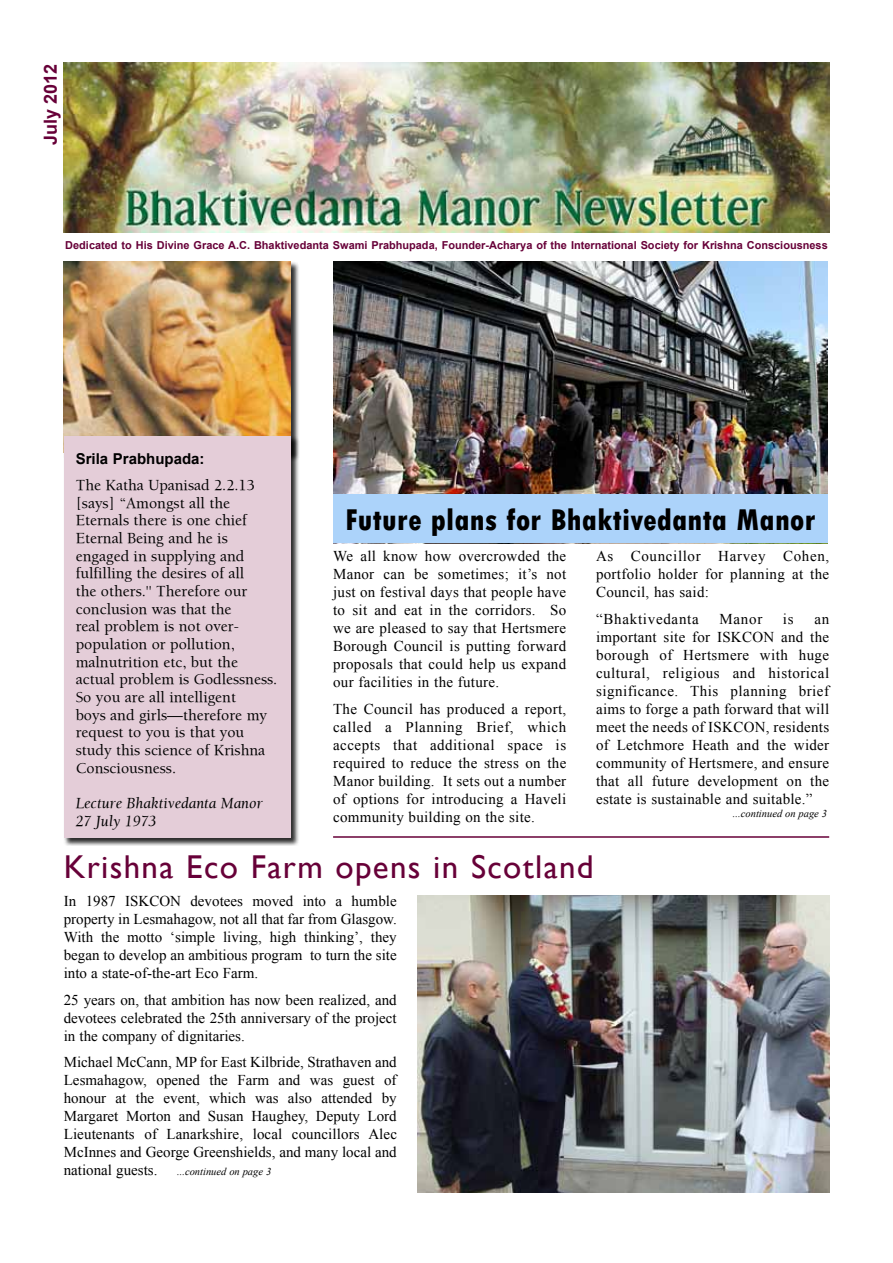
<style>
.page{position:relative;width:893px;height:1263px;background:#fff}
.page>*{position:absolute;margin:0;border:0;box-sizing:border-box;transform-origin:0 0}
.t1{font:33px "Gill Sans";letter-spacing:.04em;color:#670038}
.t2{font:800 condensed 31.5px "Tw Cen";letter-spacing:.01em;color:#000}
.t3{font:700 18px "Arial";color:#670038}
.t4{font:15.75px/17.7px "Balaram";color:#000}
.t5{font:italic 15.75px/17.7px "Balaram";color:#000}
.t6{font:15px/18px "Times New Roman";letter-spacing:.02em;color:#000;text-align:justify}
.t7{font:700 15px "Arial";color:#000}
.t8{font:15px "Times New Roman";letter-spacing:.05em;color:#000}
.t9{font:700 10.95px "Arial";color:#670038}
.t10{font:italic 10.5px "Times New Roman";color:#000}
</style>
<div class="page">
<img style="left:417px;top:896px;width:412px;height:297px">
<div style="left:63px;top:261px;width:236px;height:201px;background:#000;opacity:.83"></div>
<img style="left:64px;top:261px;width:227px;height:174px">
<img style="left:64px;top:63px;width:765px;height:170px">
<div style="left:63px;top:435px;width:236px;height:411px;background:#000;opacity:.83"></div>
<div style="left:64px;top:436px;width:227px;height:402px;background:#e4cdd8"></div>
<hr style="left:333px;top:836px;width:496px;height:2px;background:#670038">
<img style="left:333px;top:261px;width:495px;height:233px">
<div style="left:333px;top:494px;width:495px;height:49px;background:#acd3fa"></div>
<p class="t3" style="left:39px;top:145px;width:83px;rotate:-90deg">July 2012</p>
<p class="t9" style="left:65px;top:237px;width:764px">Dedicated to His Divine Grace A.C. Bhaktivedanta Swami Prabhupada, Founder-Acharya of the International Society for Krishna Consciousness</p>
<p class="t7" style="left:76px;top:448px;width:130px">Srila Prabhupada:</p>
<p class="t4" style="left:76px;top:476px;width:203px">The Katha Upanisad 2.2.13 [says] “Amongst all the<br>Eternals there is one chief<br>Eternal Being and he is engaged in supplying and fulfilling the desires of all<br>the others.'' Therefore our conclusion was that the<br>real problem is not over&shy;population or pollution, malnutrition etc, but the actual problem is Godlessness.<br>So you are all intelligent<br>boys and girls—therefore my request to you is that you study this science of Krishna<br>Consciousness.</p>
<p class="t5" style="left:76px;top:794px;width:188px">Lecture Bhaktivedanta Manor<br>27 July 1973</p>
<h1 class="t1" style="left:64px;top:848px;width:531px">Krishna Eco Farm opens in Scotland</h1>
<p class="t6" style="left:64px;top:892px;width:334px">In 1987 ISKCON devotees moved into a humble property in Lesmahagow, not all that far from Glasgow.<br>With the motto ‘simple living, high thinking’, they began to develop an ambitious program to turn the site into a state-of-the-art Eco Farm.</p>
<p class="t6" style="left:64px;top:990px;width:334px">25 years on, that ambition has now been realized, and devotees celebrated the 25th anniversary of the project in the company of dignitaries.</p>
<p class="t6" style="left:64px;top:1053px;width:335px">Michael McCann, MP for East Kilbride, Strathaven and Lesmahagow, opened the Farm and was guest of honour at the event, which was also attended by Margaret Morton and Susan Haughey, Deputy Lord Lieutenants of Lanarkshire, local councillors Alec McInnes and George Greenshields, and many local and national guests.</p>
<h2 class="t2" style="left:345px;top:501px;width:472px">Future plans for Bhaktivedanta Manor</h2>
<p class="t6" style="left:333px;top:547px;width:235px">We all know how overcrowded the Manor can be sometimes; it’s not just on festival days that people have to sit and eat in the corridors. So we are pleased to say that Hertsmere Borough Council is putting forward proposals that could help us expand our facilities in the future.</p>
<p class="t6" style="left:333px;top:699px;width:235px">The Council has produced a report, called a Planning Brief, which accepts that additional space is required to reduce the stress on the Manor building. It sets out a number of options for introducing a Haveli community building on the site.</p>
<p class="t6" style="left:596px;top:547px;width:235px">As Councillor Harvey Cohen, portfolio holder for planning at the Council, has said:</p>
<p class="t8" style="left:596px;top:608px;width:104px">“Bhaktivedanta</p>
<p class="t6" style="left:719px;top:609px;width:44px">Manor</p>
<p class="t6" style="left:783px;top:609px;width:12px">is</p>
<p class="t6" style="left:596px;top:609px;width:235px;text-indent:218px">an important site for ISKCON and the borough of Hertsmere with huge cultural, religious and historical significance. This planning brief aims to forge a path forward that will meet the needs of ISKCON, residents of Letchmore Heath and the wider community of Hertsmere, and ensure that all future development on the estate is sustainable and suitable.”</p>
<p class="t10" style="left:733px;top:807px;width:96px">...continued on page 3</p>
<p class="t10" style="left:177px;top:1164px;width:96px">...continued on page 3</p>
</div>
